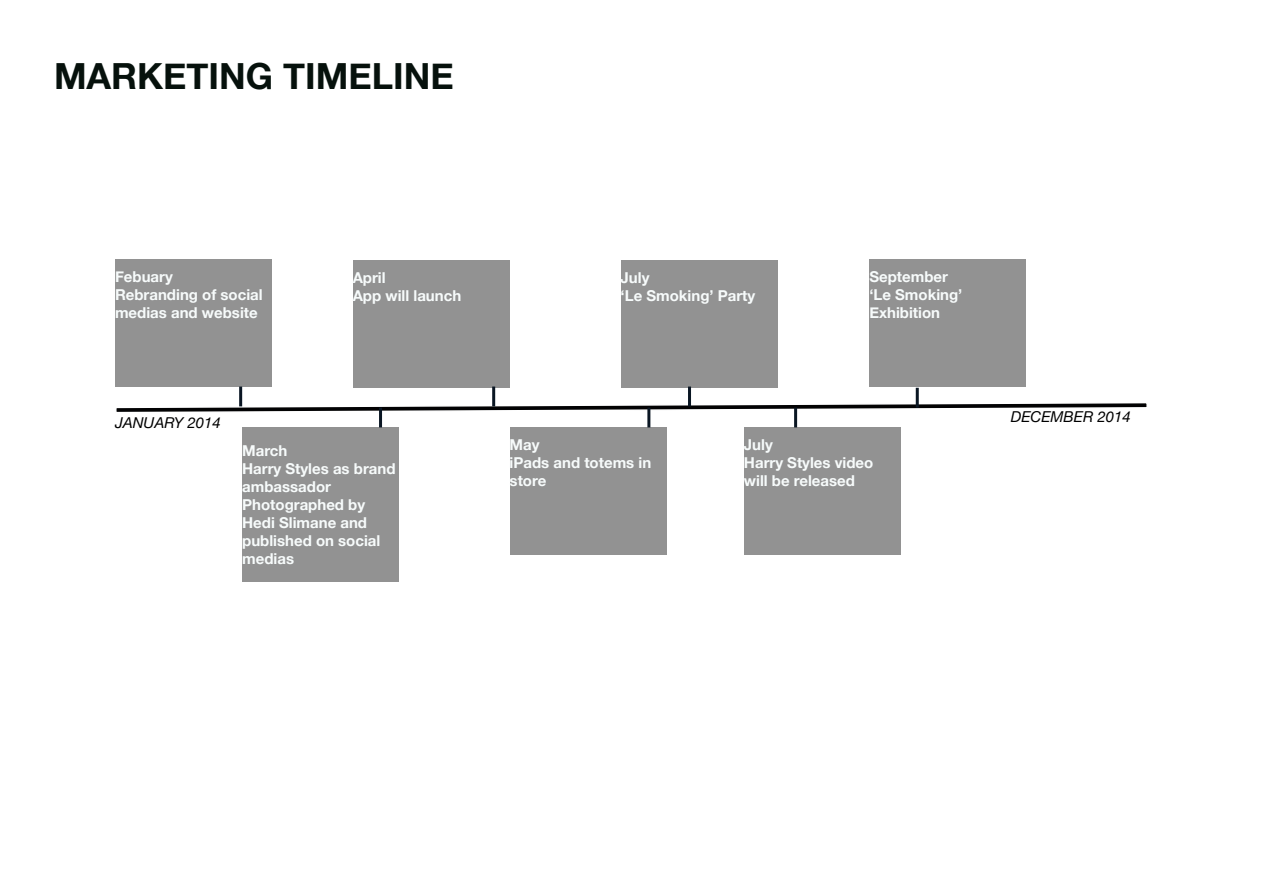
<style>
.page{position:relative;width:1263px;height:893px;background:#fff}
.page>*{position:absolute;margin:0;border:0;box-sizing:border-box;transform-origin:0 0}
.t1{font:700 36px "Helvetica Neue";color:#06110c}
.t2{font:700 15px/18px "Helvetica Neue";color:#f7fbfb}
.t3{font:italic 15px "Helvetica Neue";color:#000}
</style>
<div class="page">
<div style="left:115px;top:259px;width:157px;height:128px;background:#929292"></div>
<div style="left:242px;top:427px;width:157px;height:155px;background:#929292"></div>
<div style="left:353px;top:261px;width:157px;height:127px;background:#929292"></div>
<div style="left:510px;top:427px;width:156px;height:128px;background:#929292"></div>
<div style="left:621px;top:261px;width:156px;height:127px;background:#929292"></div>
<div style="left:744px;top:427px;width:157px;height:128px;background:#929292"></div>
<div style="left:869px;top:259px;width:157px;height:128px;background:#929292"></div>
<svg style="left:116px;top:387px;width:1031px;height:40px"></svg>
<div style="left:916px;top:388px;width:3px;height:20px;border:2px solid #0a1623"></div>
<h1 class="t1" style="left:54px;top:48px;width:401px">MARKETING TIMELINE</h1>
<p class="t2" style="left:115px;top:268px;width:149px">Febuary<br>Rebranding of social medias and website</p>
<p class="t3" style="left:115px;top:412px;width:107px">JANUARY 2014</p>
<p class="t2" style="left:353px;top:270px;width:110px">April<br>App will launch</p>
<p class="t2" style="left:242px;top:442px;width:155px">March<br>Harry Styles as brand ambassador<br>Photographed by<br>Hedi Slimane and published on social medias</p>
<p class="t2" style="left:621px;top:270px;width:136px">July<br>‘Le Smoking’ Party</p>
<p class="t2" style="left:869px;top:268px;width:95px">September ‘Le Smoking’<br>Exhibition</p>
<p class="t2" style="left:510px;top:436px;width:143px">May<br>iPads and totems in store</p>
<p class="t2" style="left:744px;top:436px;width:131px">July<br>Harry Styles video will be released</p>
<p class="t3" style="left:1011px;top:406px;width:122px">DECEMBER 2014</p>
</div>
